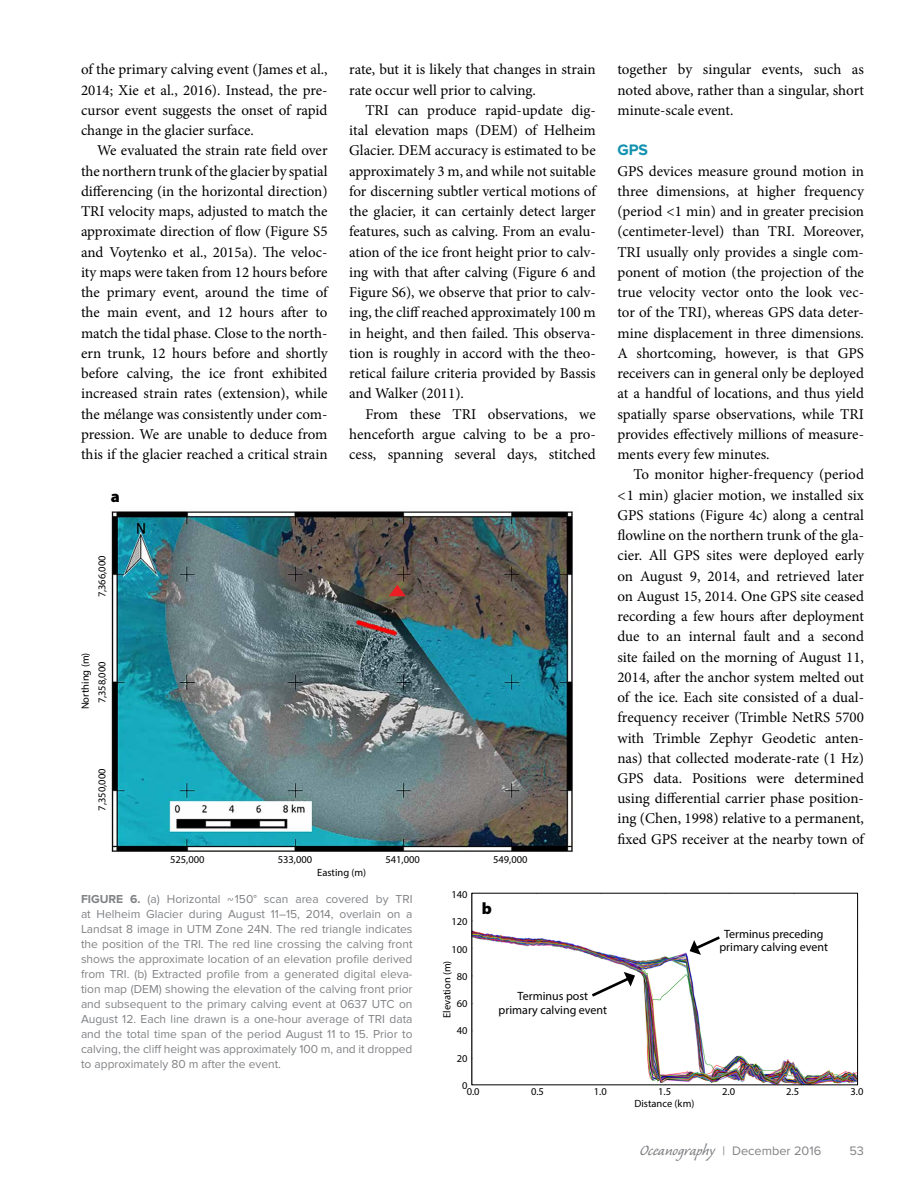
<style>
.page{position:relative;width:918px;height:1188px;background:#fff}
.page>*{position:absolute;margin:0;border:0;box-sizing:border-box;transform-origin:0 0}
.t1{font:900 16.5px "Myriad Pro";color:#000}
.t2{font:700 15.75px "Proxima Nova";color:#1292af}
.t3{font:15px/20.2px "Minion Pro";color:#000;text-align:justify}
.t4{font:12.75px "Proxima Nova";color:#808285}
.t5{font:12px/15px "Proxima Nova";color:#808285;text-align:justify}
.t6{font:12px/13.5px "Myriad Pro";color:#000;text-align:center}
.t7{font:10.5px "Myriad Pro";color:#000}
.s1{font-weight:700}
.s2{font-family:"Caliban";font-size:18.75px}
</style>
<div class="page">
<img style="left:111px;top:511px;width:462px;height:341px">
<svg style="left:389px;top:585px;width:17px;height:11px"></svg>
<img style="left:474px;top:931px;width:382px;height:152px">
<svg style="left:589px;top:972px;width:46px;height:27px"></svg>
<svg style="left:690px;top:934px;width:33px;height:21px"></svg>
<p class="t3" style="left:81px;top:59px;width:248px">of the primary calving event (James et al., 2014; Xie et al., 2016). Instead, the pre&shy;cursor event suggests the onset of rapid change in the glacier surface.</p>
<p class="t3" style="left:81px;top:140px;width:248px;text-indent:16px">We evaluated the strain rate field over the northern trunk of the glacier by spatial differencing (in the horizontal direction)<br>TRI velocity maps, adjusted to match the approximate direction of flow (Figure S5 and Voytenko et al., 2015a). The veloc&shy;ity maps were taken from 12 hours before the primary event, around the time of the main event, and 12 hours after to match the tidal phase. Close to the north&shy;ern trunk, 12 hours before and shortly before calving, the ice front exhibited increased strain rates (extension), while the mélange was consistently under com&shy;pression. We are unable to deduce from this if the glacier reached a critical strain</p>
<p class="t1" style="left:111px;top:485px;width:11px">a</p>
<p class="t3" style="left:349px;top:59px;width:248px">rate, but it is likely that changes in strain rate occur well prior to calving.</p>
<p class="t3" style="left:349px;top:100px;width:248px;text-indent:16px">TRI can produce rapid-update dig&shy;ital elevation maps (DEM) of Helheim Glacier. DEM accuracy is estimated to be approximately 3 m, and while not suitable for discerning subtler vertical motions of the glacier, it can certainly detect larger features, such as calving. From an evalu&shy;ation of the ice front height prior to calv&shy;ing with that after calving (Figure 6 and Figure S6), we observe that prior to calv&shy;ing, the cliff reached approximately 100 m in height, and then failed. This observa&shy;tion is roughly in accord with the theo&shy;retical failure criteria provided by Bassis and Walker (2011).</p>
<p class="t3" style="left:349px;top:404px;width:248px;text-indent:16px">From these TRI observations, we henceforth argue calving to be a pro&shy;cess, spanning several days, stitched</p>
<p class="t7" style="left:95px;top:597px;width:44px;rotate:-90deg">7,366,000</p>
<p class="t7" style="left:79px;top:709px;width:58px;rotate:-90deg">Northing (m)</p>
<p class="t7" style="left:95px;top:703px;width:44px;rotate:-90deg">7,358,000</p>
<p class="t7" style="left:95px;top:811px;width:44px;rotate:-90deg">7,350,000</p>
<p class="t7" style="left:170px;top:853px;width:36px">525,000</p>
<p class="t7" style="left:278px;top:853px;width:36px">533,000</p>
<p class="t7" style="left:385px;top:853px;width:36px">541,000</p>
<p class="t7" style="left:493px;top:853px;width:36px">549,000</p>
<p class="t7" style="left:317px;top:866px;width:50px">Easting (m)</p>
<p class="t3" style="left:617px;top:59px;width:248px">together by singular events, such as noted above, rather than a singular, short minute-scale event.</p>
<p class="t2" style="left:617px;top:141px;width:32px">GPS</p>
<p class="t3" style="left:617px;top:161px;width:248px">GPS devices measure ground motion in three dimensions, at higher frequency (period &lt;1 min) and in greater precision (centimeter-level) than TRI. Moreover, TRI usually only provides a single com&shy;ponent of motion (the projection of the true velocity vector onto the look vec&shy;tor of the TRI), whereas GPS data deter&shy;mine displacement in three dimensions.<br>A shortcoming, however, is that GPS receivers can in general only be deployed at a handful of locations, and thus yield spatially sparse observations, while TRI provides effectively millions of measure&shy;ments every few minutes.</p>
<p class="t3" style="left:617px;top:464px;width:248px;text-indent:16px">To monitor higher-frequency (period &lt;1 min) glacier motion, we installed six GPS stations (Figure 4c) along a central flowline on the northern trunk of the gla&shy;cier. All GPS sites were deployed early on August 9, 2014, and retrieved later on August 15, 2014. One GPS site ceased recording a few hours after deployment due to an internal fault and a second site failed on the morning of August 11, 2014, after the anchor system melted out of the ice. Each site consisted of a dual&shy;frequency receiver (Trimble NetRS 5700 with Trimble Zephyr Geodetic anten&shy;nas) that collected moderate-rate (1 Hz)<br>GPS data. Positions were determined using differential carrier phase position&shy;ing (Chen, 1998) relative to a permanent, fixed GPS receiver at the nearby town of</p>
<p class="t5" style="left:81px;top:892px;width:333px"><span class="s1">FIGURE 6.</span> (a) Horizontal ~150° scan area covered by TRI at Helheim Glacier during August 11–15, 2014, overlain on a Landsat 8 image in UTM Zone 24N. The red triangle indicates the position of the TRI. The red line crossing the calving front shows the approximate location of an elevation profile derived from TRI. (b) Extracted profile from a generated digital eleva&shy;tion map (DEM) showing the elevation of the calving front prior and subsequent to the primary calving event at 0637 UTC on August 12. Each line drawn is a one-hour average of TRI data and the total time span of the period August 11 to 15. Prior to calving, the cliff height was approximately 100 m, and it dropped to approximately 80 m after the event.</p>
<p class="t7" style="left:451px;top:888px;width:18px">140</p>
<p class="t7" style="left:451px;top:915px;width:18px">120</p>
<p class="t7" style="left:451px;top:943px;width:18px">100</p>
<p class="t7" style="left:457px;top:970px;width:12px">80</p>
<p class="t7" style="left:457px;top:997px;width:12px">60</p>
<p class="t7" style="left:457px;top:1024px;width:12px">40</p>
<p class="t7" style="left:457px;top:1052px;width:12px">20</p>
<p class="t7" style="left:462px;top:1079px;width:7px">0</p>
<p class="t1" style="left:482px;top:898px;width:12px">b</p>
<p class="t7" style="left:441px;top:1018px;width:59px;rotate:-90deg">Elevation (m)</p>
<p class="t7" style="left:467px;top:1085px;width:14px">0.0</p>
<p class="t6" style="left:499px;top:989px;width:110px">Terminus post primary calving event</p>
<p class="t6" style="left:719px;top:927px;width:110px">Terminus preceding primary calving event</p>
<p class="t7" style="left:531px;top:1085px;width:14px">0.5</p>
<p class="t7" style="left:594px;top:1085px;width:14px">1.0</p>
<p class="t7" style="left:658px;top:1085px;width:14px">1.5</p>
<p class="t7" style="left:722px;top:1085px;width:14px">2.0</p>
<p class="t7" style="left:786px;top:1085px;width:14px">2.5</p>
<p class="t7" style="left:851px;top:1085px;width:14px">3.0</p>
<p class="t7" style="left:634px;top:1097px;width:61px">Distance (km)</p>
<p class="t4" style="left:640px;top:1143px;width:183px"><span class="s2">Oceanography</span> | December 2016</p>
<p class="t4" style="left:849px;top:1143px;width:16px">53</p>
</div>
